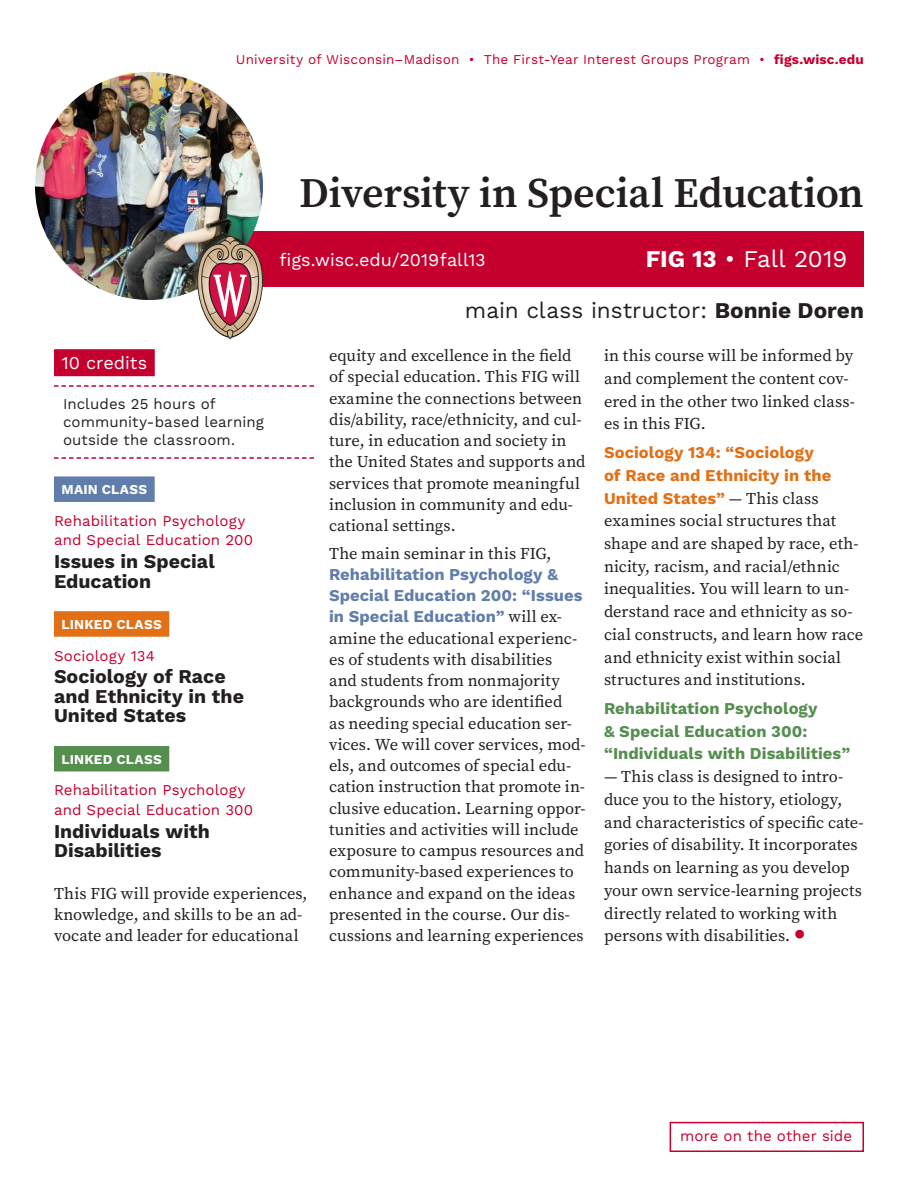
<style>
.page{position:relative;width:918px;height:1188px;background:#fff}
.page>*{position:absolute;margin:0;border:0;box-sizing:border-box;transform-origin:0 0}
.t1{font:600 42px "Source Serif Pro";letter-spacing:-.005em;color:#231f20}
.t2{font:39px "Source Serif Pro";color:#c5002e}
.t3{font:24px "Work Sans";color:#fff}
.t4{font:22.5px "Work Sans";color:#231f20}
.t5{font:700 19.5px/19.5px "Work Sans";color:#231f20}
.t6{font:18px "Work Sans";color:#fff}
.t7{font:16.5px/21.3px "Source Serif Pro";color:#231f20}
.t8{font:700 16.5px/21.3px "Work Sans";color:#617daa}
.t9{font:700 16.5px/22.6px "Work Sans";color:#568e50}
.t10{font:700 16.5px/22.6px "Work Sans";color:#e17016}
.t11{font:15px/19.5px "Work Sans";letter-spacing:.005em;color:#c5002e}
.t12{font:15px/18px "Work Sans";letter-spacing:.005em;color:#231f20}
.t13{font:13.5px "Work Sans";letter-spacing:.01em;color:#c5002e}
.t14{font:700 13.5px "Work Sans";letter-spacing:.02em;color:#fff}
.s1{font-weight:700}
.s2{font-family:"Source Serif Pro";font-weight:400;color:#231f20}
</style>
<div class="page">
<div style="left:670px;top:1122px;width:194px;height:30px;border:2px solid #c5002e"></div>
<div style="left:199px;top:231px;width:665px;height:55px;background:#c5002e"></div>
<img style="left:35px;top:72px;width:228px;height:228px;border-radius:114px">
<div style="left:54px;top:349px;width:101px;height:27px;background:#c5002e"></div>
<svg style="left:54px;top:385px;width:260px;height:2px"></svg>
<svg style="left:54px;top:457px;width:260px;height:2px"></svg>
<div style="left:54px;top:476px;width:101px;height:26px;background:#617daa"></div>
<div style="left:54px;top:611px;width:115px;height:26px;background:#e17016"></div>
<div style="left:54px;top:746px;width:115px;height:25px;background:#568e50"></div>
<svg style="left:195px;top:236px;width:70px;height:103px"></svg>
<p class="t13" style="left:236px;top:52px;width:630px">University of Wisconsin–Madison • The First-Year Interest Groups Program • <span class="s1">figs.wisc.edu</span></p>
<h1 class="t1" style="left:299px;top:164px;width:566px">Diversity in Special Education</h1>
<p class="t6" style="left:280px;top:249px;width:208px">figs.wisc.edu/2019fall13</p>
<h3 class="t3" style="left:646px;top:245px;width:203px"><span class="s1">FIG 13</span> • Fall 2019</h3>
<p class="t6" style="left:62px;top:352px;width:87px">10 credits</p>
<p class="t12" style="left:63px;top:396px;width:203px">Includes 25 hours of community-based learning outside the classroom.</p>
<p class="t14" style="left:62px;top:482px;width:87px">MAIN CLASS</p>
<p class="t11" style="left:54px;top:512px;width:201px">Rehabilitation Psychology and Special Education 200</p>
<p class="t5" style="left:54px;top:553px;width:162px">Issues in Special<br>Education</p>
<p class="t14" style="left:62px;top:617px;width:102px">LINKED CLASS</p>
<p class="t11" style="left:54px;top:647px;width:103px">Sociology 134</p>
<p class="t5" style="left:54px;top:668px;width:192px">Sociology of Race and Ethnicity in the<br>United States</p>
<p class="t14" style="left:62px;top:752px;width:102px">LINKED CLASS</p>
<p class="t11" style="left:54px;top:781px;width:201px">Rehabilitation Psychology and Special Education 300</p>
<p class="t5" style="left:54px;top:822px;width:157px">Individuals with<br>Disabilities</p>
<p class="t7" style="left:54px;top:883px;width:255px">This FIG will provide experiences, knowledge, and skills to be an ad&shy;vocate and leader for educational</p>
<h3 class="t4" style="left:465px;top:298px;width:400px">main class instructor: <span class="s1">Bonnie Doren</span></h3>
<p class="t7" style="left:329px;top:345px;width:258px">equity and excellence in the field of special education. This FIG will examine the connections between dis/ability, race/ethnicity, and cul&shy;ture, in education and society in the United States and supports and services that promote meaningful inclusion in community and edu&shy;cational settings.</p>
<p class="t7" style="left:329px;top:542px;width:224px">The main seminar in this FIG,</p>
<p class="t8" style="left:329px;top:564px;width:255px">Rehabilitation Psychology &amp;<br>Special Education 200: “Issues in Special Education” <span class="s2">will ex-</span></p>
<p class="t7" style="left:329px;top:627px;width:258px">amine the educational experienc&shy;es of students with disabilities<br>and students from nonmajority backgrounds who are identified<br>as needing special education ser&shy;vices. We will cover services, mod&shy;els, and outcomes of special edu&shy;cation instruction that promote in&shy;clusive education. Learning oppor&shy;tunities and activities will include exposure to campus resources and community-based experiences to enhance and expand on the ideas presented in the course. Our dis&shy;cussions and learning experiences</p>
<p class="t7" style="left:604px;top:344px;width:252px;line-height:22.6px">in this course will be informed by and complement the content cov&shy;ered in the other two linked class&shy;es in this FIG.</p>
<p class="t10" style="left:604px;top:442px;width:229px">Sociology 134: “Sociology of Race and Ethnicity in the<br>United States” <span class="s2">— This class</span></p>
<p class="t7" style="left:604px;top:509px;width:261px;line-height:22.6px">examines social structures that shape and are shaped by race, eth&shy;nicity, racism, and racial/ethnic inequalities. You will learn to un&shy;derstand race and ethnicity as so&shy;cial constructs, and learn how race and ethnicity exist within social structures and institutions.</p>
<p class="t9" style="left:604px;top:698px;width:248px">Rehabilitation Psychology<br>&amp; Special Education 300: “Individuals with Disabilities”</p>
<p class="t7" style="left:604px;top:765px;width:261px;line-height:22.6px">— This class is designed to intro&shy;duce you to the history, etiology, and characteristics of specific cate&shy;gories of disability. It incorporates hands on learning as you develop your own service-learning projects directly related to working with persons with disabilities.</p>
<h2 class="t2" style="left:794px;top:908px;width:13px">•</h2>
<p class="t11" style="left:680px;top:1126px;width:174px">more on the other side</p>
</div>
